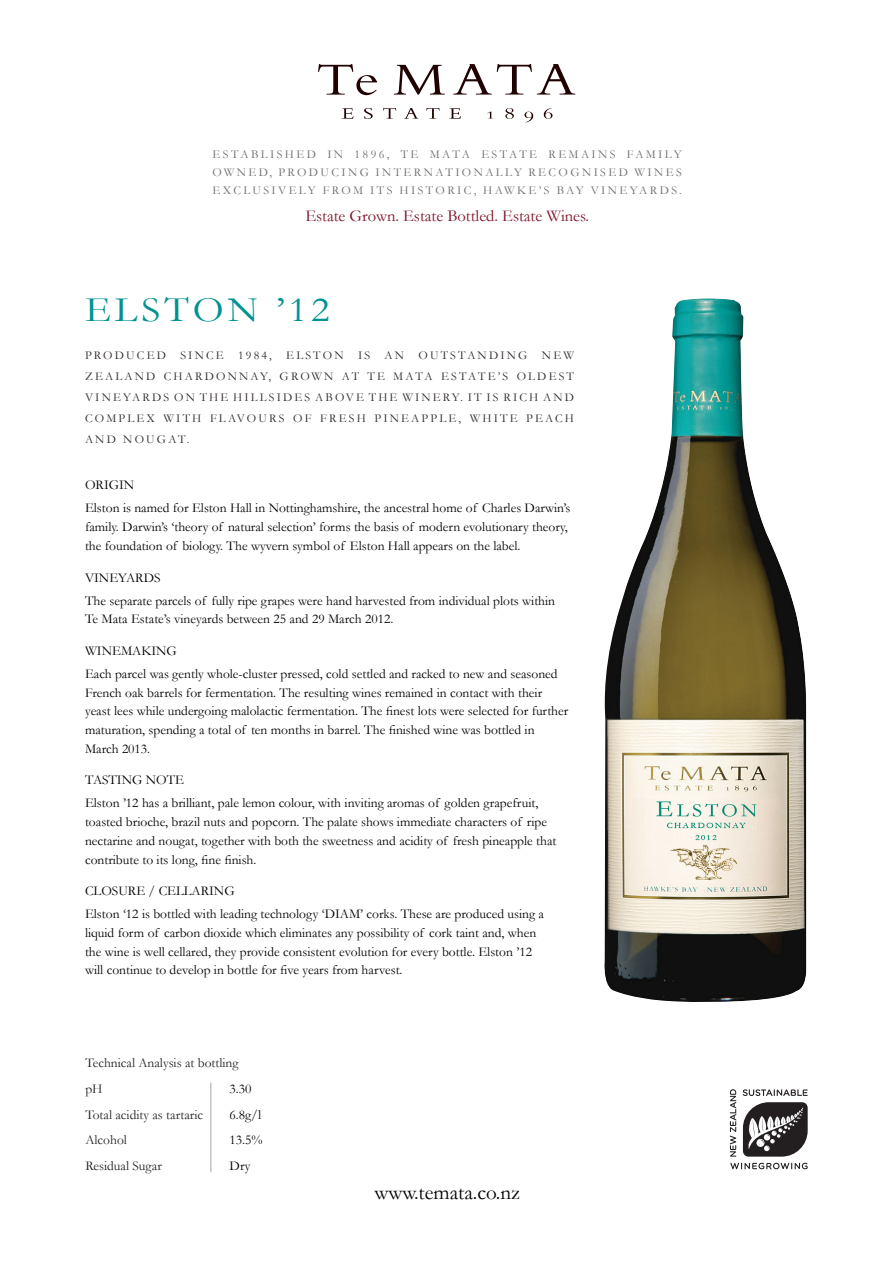
<style>
.page{position:relative;width:893px;height:1263px;background:#fff}
.page>*{position:absolute;margin:0;border:0;box-sizing:border-box;transform-origin:0 0}
.HEADING_WINE{font:36px "Garamond";letter-spacing:.1em;color:#009290;scale:1.1 1}
.t1{font:21px "Garamond";color:#000}
.t2{font:16.5px "Garamond";color:#7b1126}
.bulk{font:13.5px/18.8px "Garamond";color:#000}
.t3{font:13.5px/25.7px "Garamond";color:#231f20}
.STATS{font:13.5px "Garamond";color:#000}
.SUB_HEADING{font:12px/21px "Garamond";letter-spacing:.18em;color:#2f292a;text-align:justify}
.t4{font:12px/18px "Garamond";letter-spacing:.2em;color:#6c6d70;text-align:justify}
</style>
<div class="page">
<svg style="left:730px;top:1089px;width:78px;height:80px"></svg>
<svg style="left:342px;top:108px;width:11px;height:11px"></svg>
<svg style="left:364px;top:108px;width:9px;height:11px"></svg>
<svg style="left:383px;top:108px;width:13px;height:11px"></svg>
<svg style="left:404px;top:108px;width:14px;height:11px"></svg>
<svg style="left:426px;top:108px;width:14px;height:11px"></svg>
<svg style="left:449px;top:108px;width:12px;height:11px"></svg>
<svg style="left:487px;top:112px;width:6px;height:7px"></svg>
<svg style="left:505px;top:108px;width:9px;height:11px"></svg>
<svg style="left:524px;top:112px;width:9px;height:10px"></svg>
<svg style="left:544px;top:108px;width:8px;height:11px"></svg>
<svg style="left:318px;top:64px;width:59px;height:31px"></svg>
<svg style="left:394px;top:65px;width:51px;height:30px"></svg>
<svg style="left:453px;top:64px;width:122px;height:31px"></svg>
<hr style="left:210px;top:1083px;width:1px;height:89px;background:#231f20">
<img style="left:604px;top:298px;width:203px;height:704px">
<p class="t4" style="left:213px;top:145px;width:471px">ESTABLISHED IN 1896, TE MATA ESTATE REMAINS FAMILY OWNED, PRODUCING INTERNATIONALLY RECOGNISED WINES EXCLUSIVELY FROM ITS HISTORIC, HAWKE’S BAY VINEYARDS.</p>
<p class="t2" style="left:305px;top:205px;width:285px">Estate Grown. Estate Bottled. Estate Wines.</p>
<p class="HEADING_WINE" style="left:85px;top:286px;width:224px">ELSTON ’12</p>
<p class="SUB_HEADING" style="left:85px;top:345px;width:491px">PRODUCED SINCE 1984, ELSTON IS AN OUTSTANDING NEW ZEALAND CHARDONNAY, GROWN AT TE MATA ESTATE’S OLDEST VINEYARDS ON THE HILLSIDES ABOVE THE WINERY. IT IS RICH AND COMPLEX WITH FLAVOURS OF FRESH PINEAPPLE, WHITE PEACH AND NOUGAT.</p>
<p class="bulk" style="left:85px;top:475px;width:51px">ORIGIN</p>
<p class="bulk" style="left:85px;top:498px;width:487px">Elston is named for Elston Hall in Nottinghamshire, the ancestral home of Charles Darwin’s family. Darwin’s ‘theory of natural selection’ forms the basis of modern evolutionary theory, the foundation of biology. The wyvern symbol of Elston Hall appears on the label.</p>
<p class="bulk" style="left:85px;top:567px;width:77px">VINEYARDS</p>
<p class="bulk" style="left:85px;top:590px;width:472px">The separate parcels of fully ripe grapes were hand harvested from individual plots within<br>Te Mata Estate’s vineyards between 25 and 29 March 2012.</p>
<p class="bulk" style="left:85px;top:641px;width:93px">WINEMAKING</p>
<p class="bulk" style="left:85px;top:664px;width:485px">Each parcel was gently whole-cluster pressed, cold settled and racked to new and seasoned French oak barrels for fermentation. The resulting wines remained in contact with their yeast lees while undergoing malolactic fermentation. The finest lots were selected for further maturation, spending a total of ten months in barrel. The finished wine was bottled in March 2013.</p>
<p class="bulk" style="left:85px;top:770px;width:100px">TASTING NOTE</p>
<p class="bulk" style="left:85px;top:793px;width:473px">Elston ’12 has a brilliant, pale lemon colour, with inviting aromas of golden grapefruit, toasted brioche, brazil nuts and popcorn. The palate shows immediate characters of ripe nectarine and nougat, together with both the sweetness and acidity of fresh pineapple that contribute to its long, fine finish.</p>
<p class="bulk" style="left:85px;top:881px;width:151px">CLOSURE / CELLARING</p>
<p class="bulk" style="left:85px;top:904px;width:460px">Elston ‘12 is bottled with leading technology ‘DIAM’ corks. These are produced using a liquid form of carbon dioxide which eliminates any possibility of cork taint and, when the wine is well cellared, they provide consistent evolution for every bottle. Elston ’12 will continue to develop in bottle for five years from harvest.</p>
<p class="t3" style="left:85px;top:1050px;width:155px">Technical Analysis at bottling pH<br>Total acidity as tartaric<br>Alcohol<br>Residual Sugar</p>
<p class="STATS" style="left:230px;top:1080px;width:23px">3.30</p>
<p class="STATS" style="left:230px;top:1105px;width:33px">6.8g/l</p>
<p class="STATS" style="left:230px;top:1131px;width:35px">13.5%</p>
<p class="STATS" style="left:230px;top:1157px;width:22px">Dry</p>
<h2 class="t1" style="left:374px;top:1178px;width:147px">www.temata.co.nz</h2>
</div>
